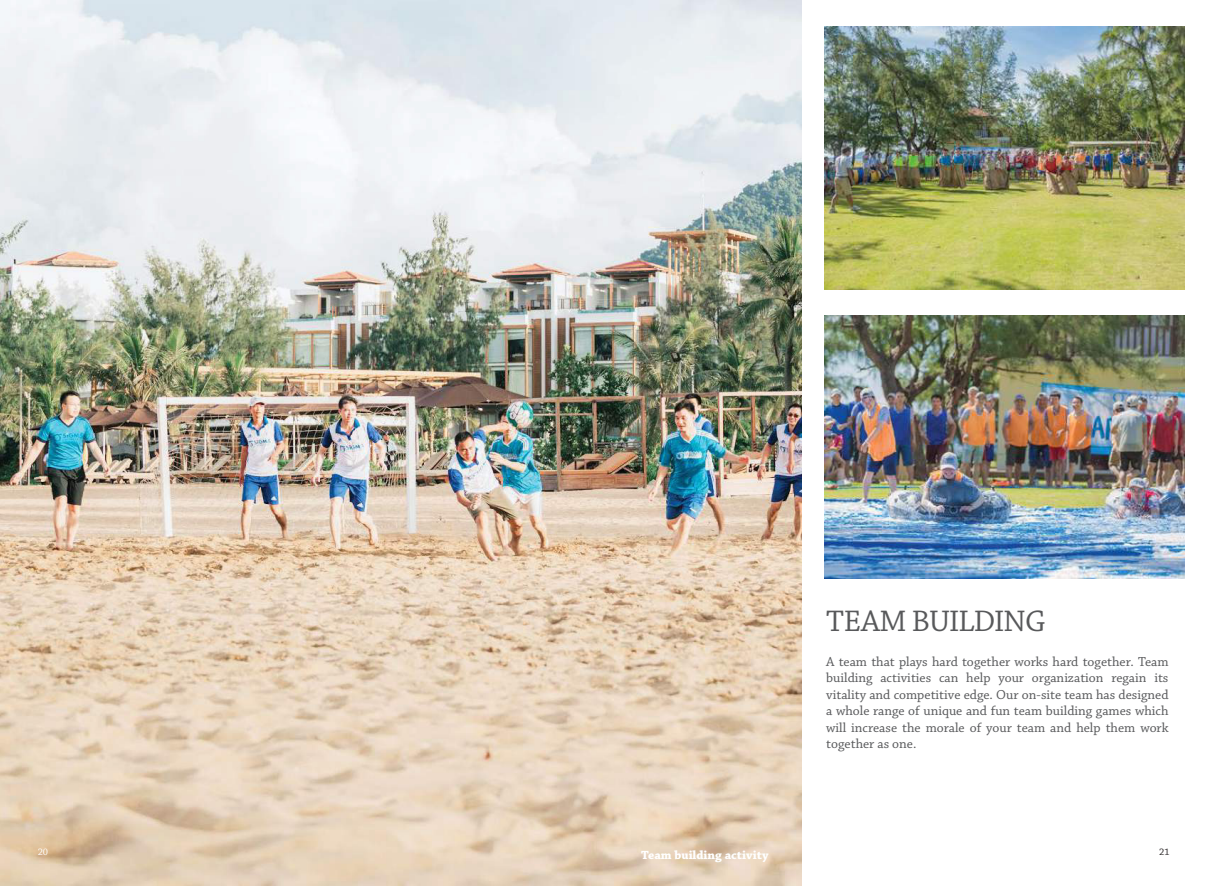
<style>
.page{position:relative;width:1205px;height:886px;background:#fff}
.page>*{position:absolute;margin:0;border:0;box-sizing:border-box;transform-origin:0 0}
.t1{font:31.25px "Chaparral Pro";letter-spacing:-.025em;color:#58595b}
.t2{font:13.75px/16.5px "Chaparral Pro";color:#58595b;text-align:justify}
.t3{font:700 12.5px "Chaparral Pro";color:#fff}
.t4{font:10px "Chaparral Pro";color:#fff}
.t5{font:10px "Chaparral Pro";color:#231f20}
</style>
<div class="page">
<img style="left:0;top:0;width:801px;height:885px">
<img style="left:825px;top:316px;width:360px;height:263px">
<img style="left:825px;top:27px;width:360px;height:263px">
<h1 class="t1" style="left:826px;top:604px;width:221px">TEAM BUILDING</h1>
<p class="t2" style="left:826px;top:653px;width:344px">A team that plays hard together works hard together. Team building activities can help your organization regain its vitality and competitive edge. Our on-site team has designed a whole range of unique and fun team building games which will increase the morale of your team and help them work together as one.</p>
<p class="t4" style="left:38px;top:846px;width:12px">20</p>
<p class="t5" style="left:1159px;top:846px;width:12px">21</p>
<p class="t3" style="left:641px;top:848px;width:129px">Team building activity</p>
</div>
